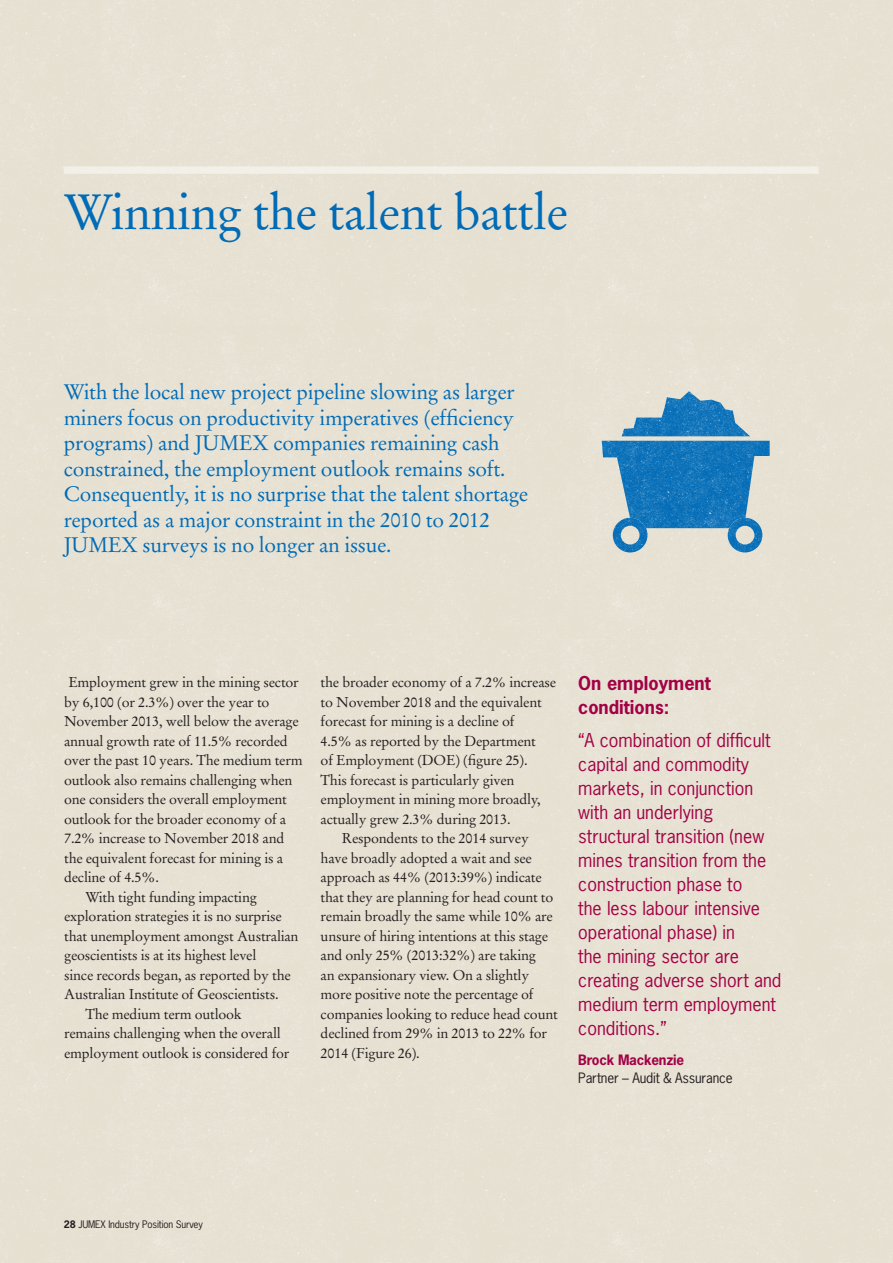
<style>
.page{position:relative;width:893px;height:1263px;background:#e7e1d3}
.page>*{position:absolute;margin:0;border:0;box-sizing:border-box;transform-origin:0 0}
.A_Heading{font:49.5px "Stempel Garamond LT Std";letter-spacing:-.015em;color:#006bb6}
.F_Medium_copy{font:21px/25.5px "Stempel Garamond LT Std";letter-spacing:-.015em;color:#006bb6}
.Quotes{font:18px/24px "News Gothic Std";color:#a30146}
.B_Body_heading{font:700 18px/24px "News Gothic Std";color:#a30146}
.C_Body_copy_Indent{font:14.25px/19.5px "Stempel Garamond LT Std";letter-spacing:-.015em;color:#231f20}
.B_Body_heading-2{font:14.25px/19.5px "Stempel Garamond LT Std";letter-spacing:-.015em;color:#231f20}
.J_Table_copy{font:13.5px "News Gothic Std";letter-spacing:-.015em;color:#231f20}
.I_Table_heading{font:700 13.5px "News Gothic Std";letter-spacing:-.015em;color:#a30146}
.Q_Page_number{font:9.75px "News Gothic Std";letter-spacing:-.015em;color:#231f20}
.s1{font-weight:700}
</style>
<div class="page">
<p class="A_Heading" style="left:64px;top:183px;width:506px">Winning the talent battle</p>
<p class="F_Medium_copy" style="left:64px;top:379px;width:466px">With the local new project pipeline slowing as larger miners focus on productivity imperatives (efficiency programs) and JUMEX companies remaining cash constrained, the employment outlook remains soft.<br>Consequently, it is no surprise that the talent shortage reported as a major constraint in the 2010 to 2012<br>JUMEX surveys is no longer an issue.</p>
<p class="B_Body_heading-2" style="left:64px;top:673px;width:240px">Employment grew in the mining sector by 6,100 (or 2.3%) over the year to November 2013, well below the average annual growth rate of 11.5% recorded over the past 10 years. The medium term outlook also remains challenging when one considers the overall employment outlook for the broader economy of a 7.2% increase to November 2018 and the equivalent forecast for mining is a decline of 4.5%.</p>
<p class="C_Body_copy_Indent" style="left:64px;top:887px;width:236px;text-indent:21px">With tight funding impacting exploration strategies it is no surprise that unemployment amongst Australian geoscientists is at its highest level<br>since records began, as reported by the Australian Institute of Geoscientists.</p>
<p class="C_Body_copy_Indent" style="left:64px;top:1004px;width:227px;text-indent:21px">The medium term outlook remains challenging when the overall employment outlook is considered for</p>
<p class="C_Body_copy_Indent" style="left:321px;top:673px;width:237px">the broader economy of a 7.2% increase to November 2018 and the equivalent forecast for mining is a decline of<br>4.5% as reported by the Department<br>of Employment (DOE) (figure 25).<br>This forecast is particularly given employment in mining more broadly, actually grew 2.3% during 2013.</p>
<p class="C_Body_copy_Indent" style="left:321px;top:829px;width:239px;text-indent:21px">Respondents to the 2014 survey have broadly adopted a wait and see approach as 44% (2013:39%) indicate that they are planning for head count to remain broadly the same while 10% are unsure of hiring intentions at this stage and only 25% (2013:32%) are taking<br>an expansionary view. On a slightly more positive note the percentage of companies looking to reduce head count declined from 29% in 2013 to 22% for 2014 (Figure 26).</p>
<p class="B_Body_heading" style="left:578px;top:671px;width:134px">On employment conditions:</p>
<p class="Quotes" style="left:578px;top:728px;width:205px">“A combination of difficult capital and commodity markets, in conjunction with an underlying structural transition (new mines transition from the construction phase to<br>the less labour intensive operational phase) in<br>the mining sector are creating adverse short and medium term employment conditions.”</p>
<p class="I_Table_heading" style="left:578px;top:1051px;width:107px">Brock Mackenzie</p>
<p class="J_Table_copy" style="left:578px;top:1070px;width:156px">Partner – Audit &amp; Assurance</p>
<p class="Q_Page_number" style="left:64px;top:1218px;width:141px"><span class="s1">28</span> JUMEX Industry Position Survey</p>
</div>
